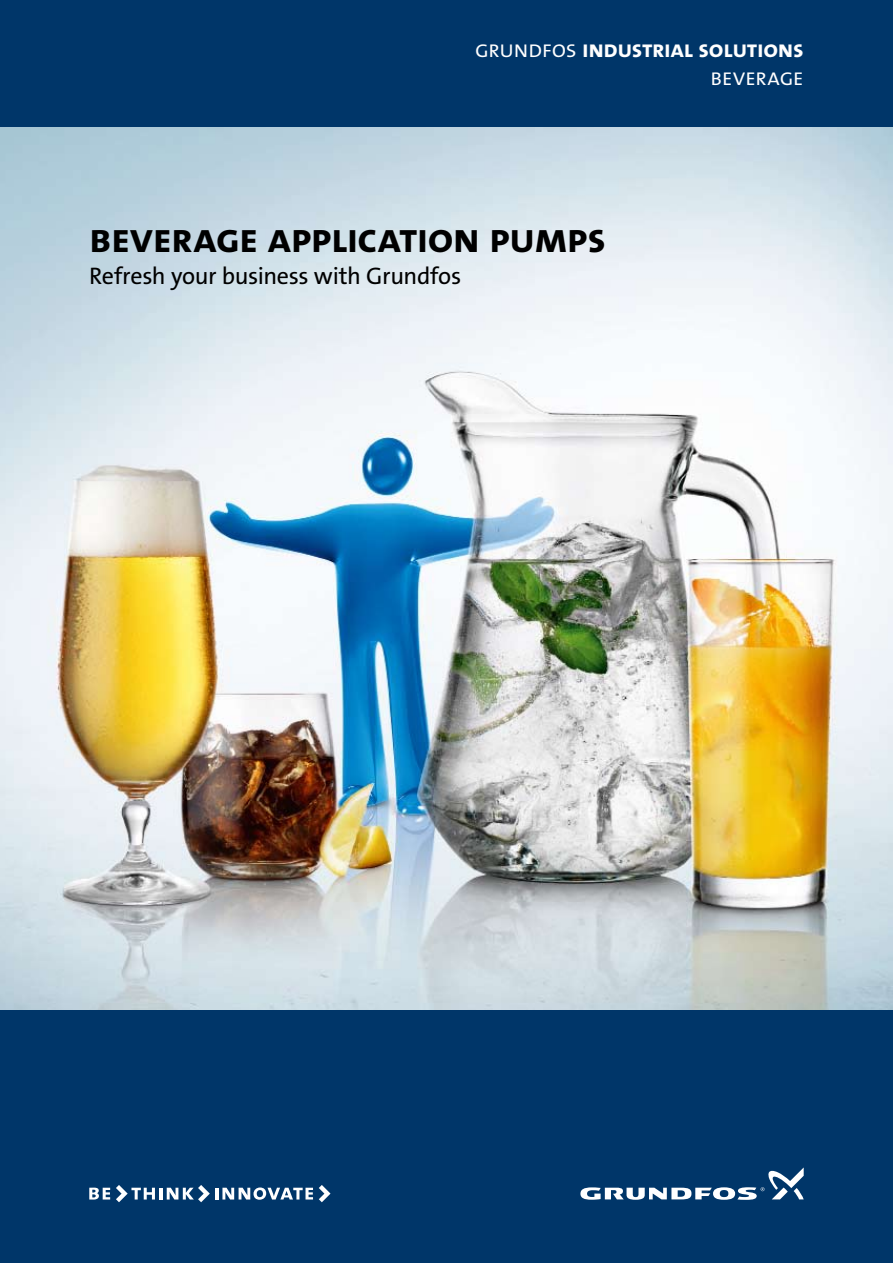
<style>
.page{position:relative;width:893px;height:1263px;background:#fff}
.page>*{position:absolute;margin:0;border:0;box-sizing:border-box;transform-origin:0 0}
.t1{font:42px "Grundfos The Sans OT 7 B";letter-spacing:-.02em;color:#000}
.t2{font:24px "Grundfos The Sans OT 5 R";letter-spacing:-.015em;color:#000}
.t3{font:24px "Grundfos The Sans OT 7 B";letter-spacing:-.015em;color:#fff}
.t4{font:24px "Grundfos The Sans OT 4 SL";letter-spacing:-.025em;color:#fff}
.s1{font-family:"Grundfos The Sans OT 4 SL"}
</style>
<div class="page">
<img style="left:0;top:126px;width:893px;height:884px">
<div style="left:0;top:0;width:893px;height:126px;background:#003669"></div>
<div style="left:0;top:1010px;width:893px;height:253px;background:#003669"></div>
<svg style="left:89px;top:1187px;width:21px;height:12px"></svg>
<svg style="left:116px;top:1185px;width:197px;height:17px"></svg>
<svg style="left:319px;top:1185px;width:11px;height:17px"></svg>
<svg style="left:580px;top:1167px;width:224px;height:33px"></svg>
<p class="t3" style="left:475px;top:33px;width:330px"><span class="s1">grundfos</span> industrial solutions</p>
<p class="t4" style="left:710px;top:62px;width:95px">beverage</p>
<h1 class="t1" style="left:89px;top:211px;width:518px">beverage application pumps</h1>
<p class="t2" style="left:89px;top:260px;width:374px">Refresh your business with Grundfos</p>
</div>
